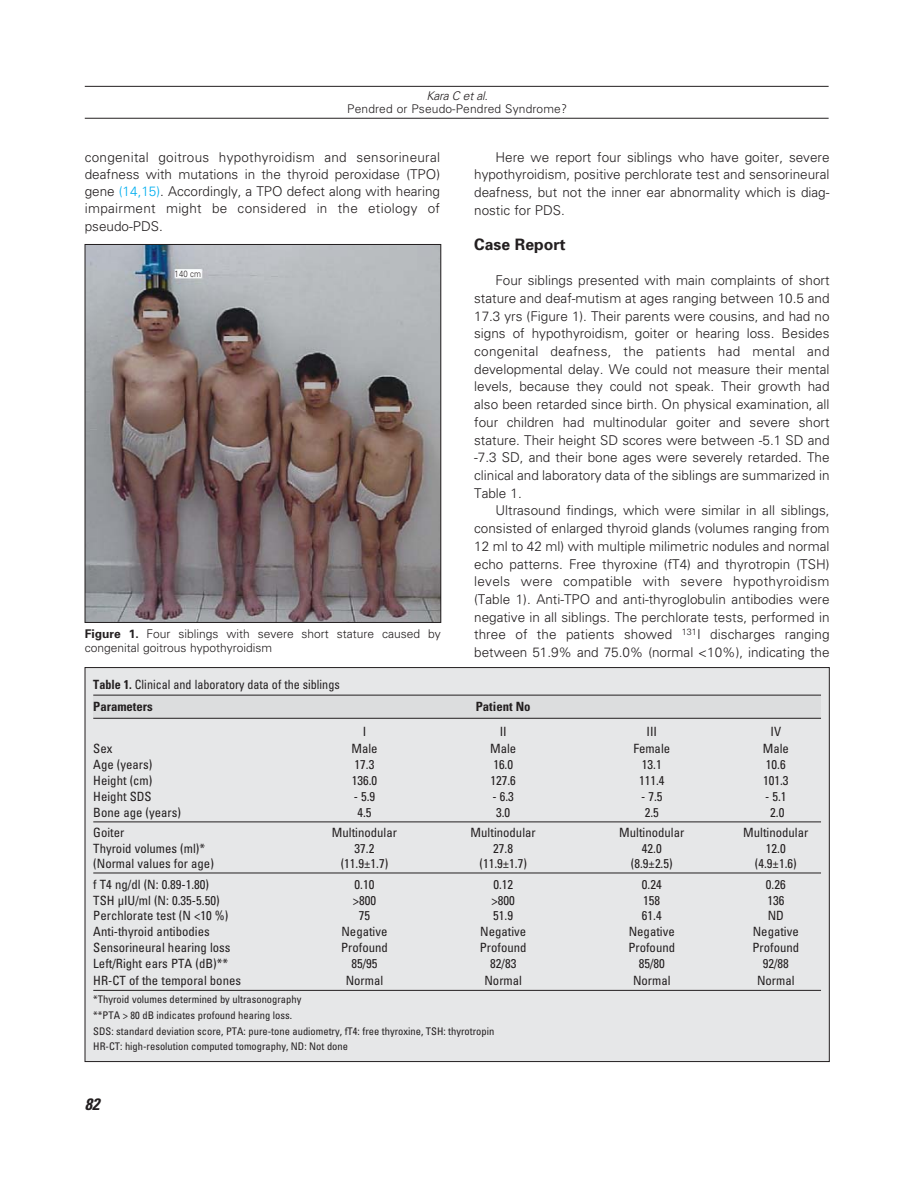
<style>
.page{position:relative;width:915px;height:1191px;background:#fff}
.page>*{position:absolute;margin:0;border:0;box-sizing:border-box;transform-origin:0 0}
.t1{font:italic 700 condensed 16.5px "Univers";color:#231f20}
.t2{font:700 15.75px "Univers";color:#231f20}
.t3{font:300 13.5px/17.7px "Univers";color:#231f20;text-align:justify}
.t4{font:condensed 12.75px "Univers";color:#231f20}
.t5{font:condensed 12.75px/22.8px "Univers";color:#231f20;scale:.95 1}
.t6{font:700 condensed 12.75px "Univers";color:#231f20}
.t7{font:300 12px/13.5px "Univers";color:#231f20}
.t8{font:italic 300 12px "Univers";color:#231f20}
.t9{font:condensed 10.5px/15.6px "Univers";color:#231f20}
.t10{font:300 9px "Univers";color:#231f20;scale:.86 1}
.s1{color:#00aeef}
.s2{font-weight:700}
</style>
<div class="page">
<hr style="left:85px;top:86px;width:743px;height:1px;background:#231f20">
<hr style="left:85px;top:118px;width:743px;height:1px;background:#231f20">
<img style="left:87px;top:246px;width:352px;height:374px">
<div style="left:85px;top:244px;width:356px;height:378px;border:1px solid #231f20"></div>
<div style="left:85px;top:668px;width:743px;height:393px;background:#e6e7e8"></div>
<div style="left:93px;top:695px;width:727px;height:23px;background:#dcddde"></div>
<hr style="left:93px;top:718px;width:727px;height:1px;background:#231f20">
<hr style="left:93px;top:821px;width:727px;height:1px;background:#231f20">
<hr style="left:93px;top:872px;width:727px;height:1px;background:#231f20">
<hr style="left:93px;top:695px;width:727px;height:1px;background:#231f20">
<hr style="left:93px;top:990px;width:727px;height:1px;background:#231f20">
<p class="t8" style="left:426px;top:91px;width:65px">Kara C etal.</p>
<p class="t7" style="left:347px;top:103px;width:221px">Pendred or Pseudo-Pendred Syndrome?</p>
<p class="t3" style="left:85px;top:149px;width:357px;line-height:17.2px">congenital goitrous hypothyroidism and sensorineural deafness with mutations in the thyroid peroxidase (TPO) gene <span class="s1">(14,15)</span>. Accordingly, a TPO defect along with hearing impairment might be considered in the etiology of pseudo-PDS.</p>
<p class="t3" style="left:474px;top:149px;width:357px;text-indent:21px">Here we report four siblings who have goiter, severe hypothyroidism, positive perchlorate test and sensorineural deafness, but not the inner ear abnormality which is diag&shy;nostic for PDS.</p>
<p class="t2" style="left:474px;top:238px;width:93px">Case Report</p>
<p class="t3" style="left:474px;top:273px;width:357px;text-indent:21px">Four siblings presented with main complaints of short stature and deaf-mutism at ages ranging between 10.5 and 17.3 yrs (Figure 1). Their parents were cousins, and had no signs of hypothyroidism, goiter or hearing loss. Besides congenital deafness, the patients had mental and developmental delay. We could not measure their mental levels, because they could not speak. Their growth had also been retarded since birth. On physical examination, all four children had multinodular goiter and severe short stature. Their height SD scores were between -5.1 SD and -7.3 SD, and their bone ages were severely retarded. The clinical and laboratory data of the siblings are summarized in Table 1.</p>
<p class="t3" style="left:474px;top:503px;width:357px;text-indent:21px">Ultrasound findings, which were similar in all siblings, consisted of enlarged thyroid glands (volumes ranging from 12 ml to 42 ml) with multiple milimetric nodules and normal echo patterns. Free thyroxine (fT4) and thyrotropin (TSH) levels were compatible with severe hypothyroidism (Table 1). Anti-TPO and anti-thyroglobulin antibodies were negative in all siblings. The perchlorate tests, performed in three of the patients showed <sup>131</sup>I discharges ranging between 51.9% and 75.0% (normal &lt;10%), indicating the</p>
<p class="t10" style="left:174px;top:270px;width:32px">140 cm</p>
<p class="t7" style="left:85px;top:628px;width:357px"><span class="s2">Figure 1.</span> Four siblings with severe short stature caused by congenital goitrous hypothyroidism</p>
<p class="t5" style="left:93px;top:673px;width:261px"><span class="s2">Table 1.</span> Clinical and laboratory data of the siblings<br><span class="s2">Parameters</span></p>
<p class="t6" style="left:475px;top:702px;width:56px">Patient No</p>
<p class="t4" style="left:362px;top:727px;width:5px">I</p>
<p class="t4" style="left:499px;top:727px;width:9px">II</p>
<p class="t4" style="left:646px;top:727px;width:12px">III</p>
<p class="t4" style="left:770px;top:727px;width:12px">IV</p>
<p class="t4" style="left:93px;top:743px;width:21px">Sex</p>
<p class="t4" style="left:351px;top:743px;width:28px">Male</p>
<p class="t4" style="left:490px;top:743px;width:28px">Male</p>
<p class="t4" style="left:633px;top:743px;width:38px">Female</p>
<p class="t4" style="left:762px;top:743px;width:28px">Male</p>
<p class="t4" style="left:93px;top:759px;width:61px">Age (years)</p>
<p class="t4" style="left:354px;top:759px;width:21px">17.3</p>
<p class="t4" style="left:493px;top:759px;width:21px">16.0</p>
<p class="t4" style="left:641px;top:759px;width:21px">13.1</p>
<p class="t4" style="left:765px;top:759px;width:21px">10.6</p>
<p class="t4" style="left:93px;top:775px;width:61px">Height (cm)</p>
<p class="t4" style="left:351px;top:775px;width:27px">136.0</p>
<p class="t4" style="left:490px;top:775px;width:27px">127.6</p>
<p class="t4" style="left:638px;top:775px;width:27px">111.4</p>
<p class="t4" style="left:762px;top:775px;width:27px">101.3</p>
<p class="t4" style="left:93px;top:791px;width:60px">Height SDS</p>
<p class="t4" style="left:353px;top:791px;width:23px">- 5.9</p>
<p class="t4" style="left:492px;top:791px;width:23px">- 6.3</p>
<p class="t4" style="left:640px;top:791px;width:23px">- 7.5</p>
<p class="t4" style="left:764px;top:791px;width:23px">- 5.1</p>
<p class="t4" style="left:93px;top:807px;width:89px">Bone age (years)</p>
<p class="t4" style="left:357px;top:807px;width:16px">4.5</p>
<p class="t4" style="left:496px;top:807px;width:16px">3.0</p>
<p class="t4" style="left:644px;top:807px;width:16px">2.5</p>
<p class="t4" style="left:770px;top:807px;width:16px">2.0</p>
<p class="t4" style="left:93px;top:827px;width:33px">Goiter</p>
<p class="t4" style="left:332px;top:827px;width:67px">Multinodular</p>
<p class="t4" style="left:470px;top:827px;width:67px">Multinodular</p>
<p class="t4" style="left:619px;top:827px;width:67px">Multinodular</p>
<p class="t4" style="left:743px;top:827px;width:67px">Multinodular</p>
<p class="t4" style="left:93px;top:843px;width:113px">Thyroid volumes (ml)*</p>
<p class="t4" style="left:354px;top:843px;width:21px">37.2</p>
<p class="t4" style="left:493px;top:843px;width:21px">27.8</p>
<p class="t4" style="left:641px;top:843px;width:21px">42.0</p>
<p class="t4" style="left:765px;top:843px;width:21px">12.0</p>
<p class="t4" style="left:93px;top:859px;width:122px">(Normal values for age)</p>
<p class="t4" style="left:340px;top:859px;width:49px">(11.9±1.7)</p>
<p class="t4" style="left:479px;top:859px;width:49px">(11.9±1.7)</p>
<p class="t4" style="left:630px;top:859px;width:43px">(8.9±2.5)</p>
<p class="t4" style="left:754px;top:859px;width:43px">(4.9±1.6)</p>
<p class="t4" style="left:93px;top:879px;width:117px">f T4 ng/dl (N: 0.89-1.80)</p>
<p class="t4" style="left:354px;top:879px;width:21px">0.10</p>
<p class="t4" style="left:493px;top:879px;width:21px">0.12</p>
<p class="t4" style="left:641px;top:879px;width:21px">0.24</p>
<p class="t4" style="left:765px;top:879px;width:21px">0.26</p>
<p class="t4" style="left:93px;top:895px;width:128px">TSH μIU/ml (N: 0.35-5.50)</p>
<p class="t4" style="left:352px;top:895px;width:25px">&gt;800</p>
<p class="t4" style="left:491px;top:895px;width:25px">&gt;800</p>
<p class="t4" style="left:643px;top:895px;width:18px">158</p>
<p class="t4" style="left:767px;top:895px;width:18px">136</p>
<p class="t4" style="left:93px;top:911px;width:136px">Perchlorate test (N &lt;10 %)</p>
<p class="t4" style="left:359px;top:911px;width:13px">75</p>
<p class="t4" style="left:493px;top:911px;width:21px">51.9</p>
<p class="t4" style="left:641px;top:911px;width:21px">61.4</p>
<p class="t4" style="left:767px;top:911px;width:18px">ND</p>
<p class="t4" style="left:93px;top:927px;width:118px">Anti-thyroid antibodies</p>
<p class="t4" style="left:341px;top:927px;width:48px">Negative</p>
<p class="t4" style="left:480px;top:927px;width:48px">Negative</p>
<p class="t4" style="left:628px;top:927px;width:48px">Negative</p>
<p class="t4" style="left:752px;top:927px;width:48px">Negative</p>
<p class="t4" style="left:93px;top:943px;width:139px">Sensorineural hearing loss</p>
<p class="t4" style="left:341px;top:943px;width:48px">Profound</p>
<p class="t4" style="left:479px;top:943px;width:48px">Profound</p>
<p class="t4" style="left:628px;top:943px;width:48px">Profound</p>
<p class="t4" style="left:752px;top:943px;width:48px">Profound</p>
<p class="t4" style="left:93px;top:959px;width:136px">Left/Right ears PTA (dB)**</p>
<p class="t4" style="left:351px;top:959px;width:28px">85/95</p>
<p class="t4" style="left:490px;top:959px;width:28px">82/83</p>
<p class="t4" style="left:638px;top:959px;width:28px">85/80</p>
<p class="t4" style="left:762px;top:959px;width:28px">92/88</p>
<p class="t4" style="left:93px;top:975px;width:149px">HR-CT of the temporal bones</p>
<p class="t4" style="left:345px;top:975px;width:39px">Normal</p>
<p class="t4" style="left:484px;top:975px;width:39px">Normal</p>
<p class="t4" style="left:632px;top:975px;width:39px">Normal</p>
<p class="t4" style="left:756px;top:975px;width:39px">Normal</p>
<p class="t9" style="left:93px;top:992px;width:402px">*Thyroid volumes determined by ultrasonography<br>**PTA &gt; 80 dB indicates profound hearing loss.<br>SDS: standard deviation score, PTA: pure-tone audiometry, fT4: free thyroxine, TSH: thyrotropin HR-CT: high-resolution computed tomography, ND: Not done</p>
<p class="t1" style="left:85px;top:1097px;width:19px">82</p>
</div>
